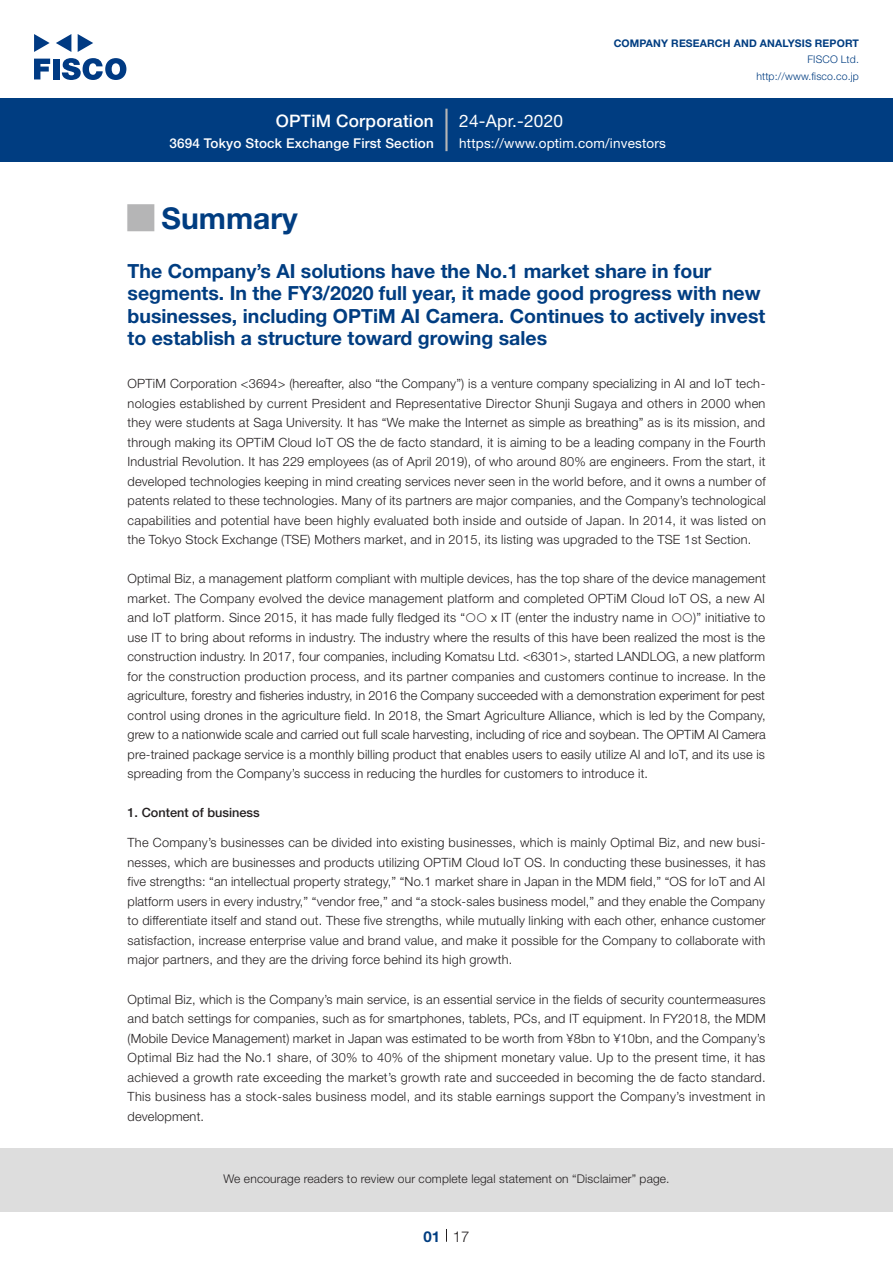
<style>
.page{position:relative;width:893px;height:1263px;background:#fff}
.page>*{position:absolute;margin:0;border:0;box-sizing:border-box;transform-origin:0 0}
.t1{font:700 30px "Helvetica Neue LT Std";color:#003d81}
.t2{font:27px "Koz Min Pr 6 N";color:#b5b5b6}
.t3{font:700 19.5px/22.5px "Helvetica Neue LT Std";color:#003d81}
.t4{font:500 17.25px "Helvetica Neue LT Std";letter-spacing:.015em;color:#fff}
.t5{font:17.25px "Helvetica Neue LT Std";letter-spacing:.015em;color:#fff}
.t6{font:300 15px "Helvetica Neue LT Std";color:#231f20}
.t7{font:700 15px "Helvetica Neue LT Std";color:#003d81}
.t8{font:500 13.5px "Helvetica Neue LT Std";letter-spacing:.015em;color:#fff}
.t9{font:13.5px "Helvetica Neue LT Std";letter-spacing:.015em;color:#fff}
.t10{font:300 12.75px/19.5px "Helvetica Neue LT Std";letter-spacing:.015em;color:#231f20;text-align:justify}
.t11{font:500 12.75px "Helvetica Neue LT Std";color:#231f20}
.t12{font:300 12px "Helvetica Neue LT Std";letter-spacing:.015em;color:#231f20}
.t13{font:700 10.5px "Helvetica Neue LT Std";letter-spacing:.015em;color:#003d81}
.t14{font:300 10.5px/16.5px "Helvetica Neue LT Std";letter-spacing:.015em;color:#003d81;text-align:right}
</style>
<div class="page">
<div style="left:0;top:1148px;width:893px;height:64px;background:#ddd"></div>
<svg style="left:34px;top:59px;width:16px;height:20px"></svg>
<div style="left:53px;top:59px;width:6px;height:20px;background:#003a83"></div>
<svg style="left:62px;top:58px;width:64px;height:22px"></svg>
<svg style="left:34px;top:34px;width:16px;height:18px"></svg>
<svg style="left:78px;top:34px;width:15px;height:18px"></svg>
<svg style="left:56px;top:34px;width:15px;height:18px"></svg>
<div style="left:0;top:98px;width:893px;height:64px;background:#003d81"></div>
<hr style="left:445px;top:109px;width:3px;height:42px;background:#b5b5b6">
<svg style="left:446px;top:1229px;width:1px;height:13px"></svg>
<h3 class="t4" style="left:276px;top:110px;width:159px">OPTiM Corporation</h3>
<p class="t8" style="left:169px;top:135px;width:266px">3694 Tokyo Stock Exchange First Section</p>
<h3 class="t5" style="left:459px;top:110px;width:105px">24-Apr.-2020</h3>
<p class="t13" style="left:614px;top:37px;width:247px">COMPANY RESEARCH AND ANALYSIS REPORT</p>
<p class="t14" style="left:756px;top:51px;width:104px">FISCO Ltd. http://www.fisco.co j p.</p>
<p class="t9" style="left:459px;top:135px;width:208px">https://www.optim.com/investors</p>
<h2 class="t2" style="left:128px;top:202px;width:28px">█</h2>
<p class="t3" style="left:128px;top:259px;width:639px">The Company s’ AI solutions have the No.1 market share in four segments In. the FY3/2020 full year it, made good progress with new businesses, including OPTiM AI Camera. Continues to actively invest to establish a structure toward growing sales</p>
<h1 class="t1" style="left:162px;top:200px;width:138px">Summary</h1>
<p class="t10" style="left:128px;top:374px;width:639px">OPTiM Corporation &lt;3694&gt; (hereafter, also “the Company”) is a venture company specializing in AI and IoT tech-</p>
<p class="t10" style="left:128px;top:413px;width:640px">they were students at Saga University It. has “We make the Internet as simple as breathing” as is its mission, and through making its OPTiM Cloud IoT OS the de facto standard isit, aiming to be a leading company in the Fourth Industrial Revolution It. has 229 employees (as of April 2019 ,) of who around 80% are engineers. From the start it, developed technologies keeping in mind creating services never seen in the world before, and it owns a number of patents related to these technologies. Many of its partners are major companies, and the Company s’ technological capabilities and potential have been highly evaluated both inside and outside of Japan In. 2014, it was listed on the Tokyo Stock Exchange (TSE) Mothers market, and in 2015, its listing was upgraded to the TSE 1st Section.</p>
<p class="t10" style="left:128px;top:569px;width:640px">Optimal Biz a, management platform compliant with multiple devices, has the top share of the device management market. The Company evolved the device management platform and completed OPTiM Cloud IoT OS a, new AI and IoT platform. Since 2015, it has made fully fledged its “•• ITx (enter the industry name in ••)” initiative to use IT to bring about reforms in industry. The industry where the results of this have been realized the most is the construction industry In. 2017, four companies, including Komatsu Ltd &lt;. 6301&gt;, started LANDLOG a, new platform for the construction production process, and its partner companies and customers continue to increase In. the agriculture, forestry and fisheries industry in, 2016 the Company succeeded with a demonstration experiment for pest control using drones in the agriculture field In. 2018, the Smart Agriculture Alliance, which is led by the Company, grew to a nationwide scale and carried out full scale harvesting, including of rice and soybean. The OPTiM AI Camera pre-trained package service is a monthly billing product that enables users to easily utilize AI and IoT, and its use is spreading from the Company s’ success in reducing the hurdles for customers to introduce .i t</p>
<p class="t11" style="left:128px;top:805px;width:134px">1. Content of business</p>
<p class="t10" style="left:128px;top:393px;width:639px">nologies established by current President and Representative Director Shunji Sugaya and others in 2000 when</p>
<p class="t10" style="left:128px;top:833px;width:639px">The Company s’ businesses can be divided into existing businesses, which is mainly Optimal Biz, and new busi-</p>
<p class="t10" style="left:128px;top:872px;width:639px">five strengths “: an intellectual property strategy,” “No.1 market share in Japan in the MDM field,” “OS for IoT and AI platform users in every industry,” “vendor free,” and “a stock-sales business model,” and they enable the Company to differentiate itself and stand out. These five strengths, while mutually linking with each other, enhance customer satisfaction, increase enterprise value and brand value, and make it possible for the Company to collaborate with major partners, and they are the driving force behind its high growth.</p>
<p class="t10" style="left:128px;top:989px;width:640px">Optimal Biz, which is the Company s’ main service is, an essential service in the fields of security countermeasures and batch settings for companies, such as for smartphones, tablets, PCs, and IT equipment In. FY2018, the MDM (Mobile Device Management) market in Japan was estimated to be worth from ¥8bn to ¥10bn, and the Company s’ Optimal Biz had the No.1 share, of 30% to 40% of the shipment monetary value. Up to the present time it, has achieved a growth rate exceeding the market s’ growth rate and succeeded in becoming the de facto standard.<br>This business has a stock-sales business model, and its stable earnings support the Company s’ investment in development.</p>
<p class="t10" style="left:128px;top:852px;width:639px">nesses, which are businesses and products utilizing OPTiM Cloud IoT OS In. conducting these businesses it, has</p>
<p class="t12" style="left:223px;top:1171px;width:448px">We encourage readers to review our complete legal statement on “Disclaimer” page.</p>
<p class="t7" style="left:423px;top:1227px;width:18px">01</p>
<p class="t6" style="left:453px;top:1227px;width:18px">17</p>
</div>
